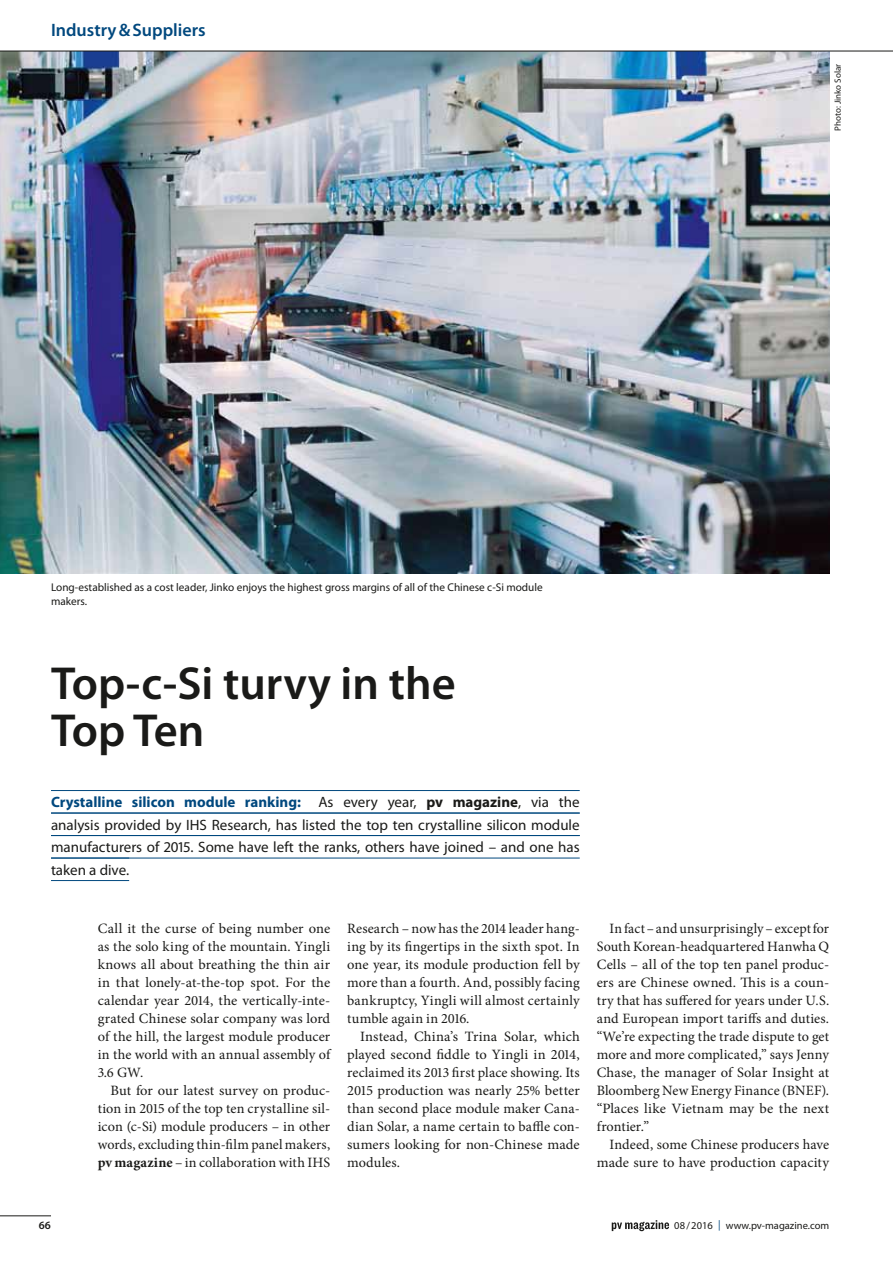
<style>
.page{position:relative;width:893px;height:1263px;background:#fff}
.page>*{position:absolute;margin:0;border:0;box-sizing:border-box;transform-origin:0 0}
.t1{font:600 46.5px/46.5px "Myriad Pro";color:#1a1a18}
.t2{font:600 18px "Myriad Pro";color:#00487e}
.t3{font:15px/22.5px "Myriad Pro";color:#1a1a18;text-align:justify}
.t4{font:14.25px "Minion Pro";letter-spacing:.005em;color:#1a1a18}
.t5{font:11.25px/13.5px "Myriad Pro";color:#1a1a18}
.t6{font:600 11.25px "Myriad Pro";color:#1a1a18}
.t7{font:10.5px "Myriad Pro";color:#1a1a18}
.t8{font:9px "Myriad Pro";color:#1a1a18}
.s1{font-weight:700;color:#00487e}
.s2{font-weight:700}
.s3{color:#00487e}
</style>
<div class="page">
<img style="left:0;top:52px;width:829px;height:521px">
<hr style="left:0;top:1215px;width:51px;height:1px;background:#1a1a18">
<svg style="left:612px;top:1220px;width:57px;height:11px"></svg>
<hr style="left:51px;top:858px;width:529px;height:1px;background:#00487e">
<hr style="left:51px;top:880px;width:78px;height:1px;background:#00487e">
<hr style="left:51px;top:790px;width:529px;height:1px;background:#00487e">
<hr style="left:51px;top:813px;width:529px;height:1px;background:#00487e">
<hr style="left:51px;top:835px;width:529px;height:1px;background:#00487e">
<hr style="left:0;top:51px;width:893px;height:1px;background:#1a1a18">
<p class="t2" style="left:51px;top:18px;width:156px">Industry&amp;Suppliers</p>
<p class="t8" style="left:832px;top:131px;width:68px;rotate:-90deg">Photo: Jinko Solar</p>
<p class="t5" style="left:51px;top:580px;width:493px">Long-established as a cost leader, Jinko enjoys the highest gross margins of all of the Chinese c-Si module makers.</p>
<p class="t1" style="left:51px;top:659px;width:406px">Top-c-Si turvy in the<br>Top Ten</p>
<p class="t3" style="left:51px;top:790px;width:530px"><span class="s1">Crystalline silicon module ranking:</span> As every year, <span class="s2">pv magazine</span>, via the analysis provided by IHS Research, has listed the top ten crystalline silicon module manufacturers of 2015. Some have left the ranks, others have joined – and one has taken a dive.</p>
<p class="t4" style="left:98px;top:919px;width:234px">Call it the curse of being number one</p>
<p class="t4" style="left:98px;top:937px;width:234px">as the solo king of the mountain. Yingli</p>
<p class="t4" style="left:98px;top:955px;width:234px">knows all about breathing the thin air</p>
<p class="t4" style="left:98px;top:973px;width:234px">in that lonely-at-the-top spot. For the</p>
<p class="t4" style="left:98px;top:991px;width:234px">calendar year 2014, the vertically-inte-</p>
<p class="t4" style="left:98px;top:1009px;width:234px">grated Chinese solar company was lord</p>
<p class="t4" style="left:98px;top:1027px;width:234px">of the hill, the largest module producer</p>
<p class="t4" style="left:98px;top:1045px;width:234px">in the world with an annual assembly of</p>
<p class="t4" style="left:98px;top:1063px;width:47px">3.6 GW.</p>
<p class="t4" style="left:111px;top:1081px;width:221px">But for our latest survey on produc-</p>
<p class="t4" style="left:98px;top:1099px;width:234px">tion in 2015 of the top ten crystalline sil-</p>
<p class="t4" style="left:98px;top:1117px;width:234px">icon (c-Si) module producers – in other</p>
<p class="t4" style="left:98px;top:1135px;width:234px">words, excluding thin-film panel makers,</p>
<p class="t4" style="left:98px;top:1153px;width:234px"><span class="s2">pv magazine</span> – in collaboration with IHS</p>
<p class="t4" style="left:347px;top:919px;width:234px">Research – now has the 2014 leader hang-</p>
<p class="t4" style="left:347px;top:937px;width:234px">ing by its fingertips in the sixth spot. In</p>
<p class="t4" style="left:347px;top:955px;width:234px">one year, its module production fell by</p>
<p class="t4" style="left:347px;top:973px;width:234px">more than a fourth. And, possibly facing</p>
<p class="t4" style="left:347px;top:991px;width:234px">bankruptcy, Yingli will almost certainly</p>
<p class="t4" style="left:347px;top:1009px;width:124px">tumble again in 2016.</p>
<p class="t4" style="left:360px;top:1027px;width:221px">Instead, China’s Trina Solar, which</p>
<p class="t4" style="left:347px;top:1045px;width:234px">played second fiddle to Yingli in 2014,</p>
<p class="t4" style="left:347px;top:1063px;width:234px">reclaimed its 2013 first place showing. Its</p>
<p class="t4" style="left:347px;top:1081px;width:234px">2015 production was nearly 25% better</p>
<p class="t4" style="left:347px;top:1099px;width:234px">than second place module maker Cana-</p>
<p class="t4" style="left:347px;top:1117px;width:234px">dian Solar, a name certain to baffle con-</p>
<p class="t4" style="left:347px;top:1135px;width:234px">sumers looking for non-Chinese made</p>
<p class="t4" style="left:347px;top:1153px;width:54px">modules.</p>
<p class="t4" style="left:609px;top:919px;width:221px">In fact – and unsurprisingly – except for</p>
<p class="t4" style="left:597px;top:937px;width:234px">South Korean-headquartered Hanwha Q</p>
<p class="t4" style="left:597px;top:955px;width:234px">Cells – all of the top ten panel produc-</p>
<p class="t4" style="left:597px;top:973px;width:234px">ers are Chinese owned. This is a coun-</p>
<p class="t4" style="left:597px;top:991px;width:234px">try that has suffered for years under U.S.</p>
<p class="t4" style="left:597px;top:1009px;width:234px">and European import tariffs and duties.</p>
<p class="t4" style="left:597px;top:1027px;width:234px">“We’re expecting the trade dispute to get</p>
<p class="t4" style="left:597px;top:1045px;width:234px">more and more complicated,” says Jenny</p>
<p class="t4" style="left:597px;top:1063px;width:234px">Chase, the manager of Solar Insight at</p>
<p class="t4" style="left:597px;top:1081px;width:234px">Bloomberg New Energy Finance (BNEF).</p>
<p class="t4" style="left:597px;top:1099px;width:234px">“Places like Vietnam may be the next</p>
<p class="t4" style="left:597px;top:1117px;width:54px">frontier.”</p>
<p class="t4" style="left:609px;top:1135px;width:221px">Indeed, some Chinese producers have</p>
<p class="t4" style="left:597px;top:1153px;width:234px">made sure to have production capacity</p>
<p class="t6" style="left:39px;top:1218px;width:14px">66</p>
<p class="t7" style="left:674px;top:1219px;width:156px">08/2016 <span class="s3">|</span> www.pv-magazine.com</p>
</div>
